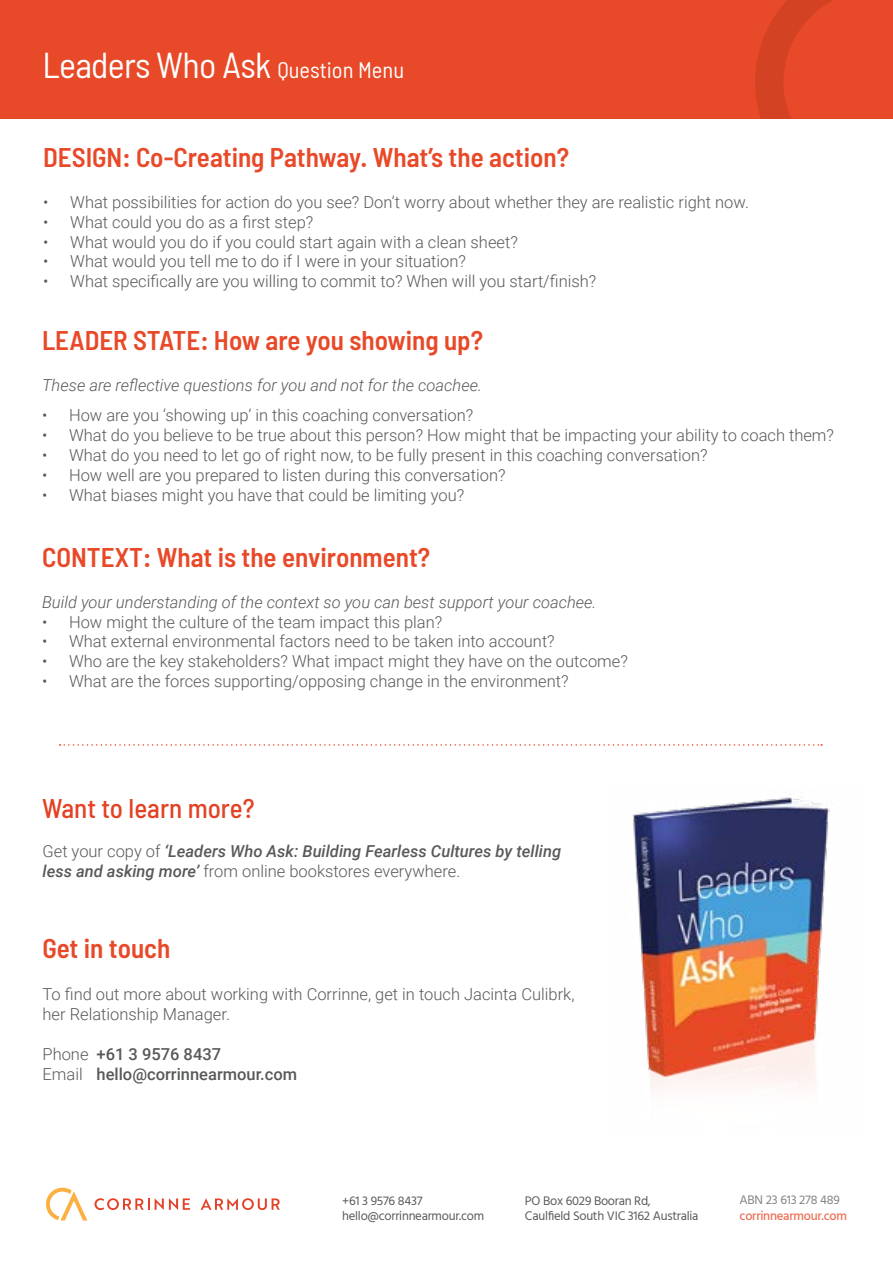
<style>
.page{position:relative;width:893px;height:1263px;background:#fff}
.page>*{position:absolute;margin:0;border:0;box-sizing:border-box;transform-origin:0 0}
.t1{font:semi-condensed 36px "Barlow";letter-spacing:-.02em;color:#fff}
.t2{font:600 semi-condensed 27px "Barlow";color:#e84928}
.t3{font:500 semi-condensed 27px "Barlow";color:#e34224}
.t4{font:300 16.5px/19.8px "Roboto";color:#58595b}
.t5{font:italic 300 16.5px "Roboto";color:#58595b}
.t6{font:italic 500 16.5px/19.8px "Roboto";color:#58595b}
.t7{font:500 16.5px/19.8px "Roboto";color:#58595b}
.t8{font:12.75px/15.3px "Hind";letter-spacing:-.02em;color:#58595b}
.t9{font:500 12.75px "Hind";letter-spacing:-.02em;color:#ed6d53}
.t10{font:12.75px "Hind";letter-spacing:-.02em;color:#808285}
.s1{font-size:22.5px}
.s2{font-weight:300;font-style:normal}
.s3{font-weight:300}
</style>
<div class="page">
<div style="left:0;top:0;width:893px;height:118px;background:#e84928"></div>
<svg style="left:755px;top:0;width:78px;height:118px"></svg>
<svg style="left:94px;top:1198px;width:96px;height:12px"></svg>
<svg style="left:201px;top:1198px;width:79px;height:12px"></svg>
<svg style="left:46px;top:1188px;width:41px;height:32px"></svg>
<img style="left:633px;top:797px;width:197px;height:293px">
<svg style="left:60px;top:744px;width:762px;height:2px"></svg>
<h1 class="t1" style="left:43px;top:43px;width:363px">Leaders Who Ask <span class="s1">Question Menu</span></h1>
<h2 class="t2" style="left:43px;top:141px;width:527px">DESIGN: Co-Creating Pathway. What’s the action?</h2>
<p class="t4" style="left:43px;top:192px;width:707px">• What possibilities for action do you see? Don’t worry about whether they are realistic right now.</p>
<p class="t4" style="left:43px;top:211px;width:272px">• What could you do as a first step?</p>
<p class="t4" style="left:43px;top:231px;width:476px">• What would you do if you could start again with a clean sheet?</p>
<p class="t4" style="left:43px;top:251px;width:424px">• What would you tell me to do if I were in your situation?</p>
<p class="t4" style="left:43px;top:271px;width:555px">• What specifically are you willing to commit to? When will you start/finish?</p>
<h2 class="t2" style="left:42px;top:324px;width:443px">LEADER STATE: How are you showing up?</h2>
<p class="t5" style="left:42px;top:373px;width:441px">These are reflective questions for you and not for the coachee.</p>
<p class="t4" style="left:42px;top:405px;width:433px">• How are you ‘showing up’ in this coaching conversation?</p>
<p class="t4" style="left:42px;top:425px;width:794px">• What do you believe to be true about this person? How might that be impacting your ability to coach them?</p>
<p class="t4" style="left:42px;top:445px;width:667px">• What do you need to let go of right now, to be fully present in this coaching conversation?</p>
<p class="t4" style="left:42px;top:464px;width:465px">• How well are you prepared to listen during this conversation?</p>
<p class="t4" style="left:42px;top:484px;width:424px">• What biases might you have that could be limiting you?</p>
<h2 class="t2" style="left:42px;top:541px;width:390px">CONTEXT: What is the environment?</h2>
<p class="t5" style="left:42px;top:590px;width:556px">Build your understanding of the context so you can best support your coachee.</p>
<p class="t4" style="left:42px;top:611px;width:402px">• How might the culture of the team impact this plan?</p>
<p class="t4" style="left:42px;top:631px;width:514px">• What external environmental factors need to be taken into account?</p>
<p class="t4" style="left:42px;top:651px;width:587px">• Who are the key stakeholders? What impact might they have on the outcome?</p>
<p class="t4" style="left:42px;top:670px;width:528px">• What are the forces supporting/opposing change in the environment?</p>
<h2 class="t3" style="left:42px;top:791px;width:214px">Want to learn more?</h2>
<p class="t6" style="left:43px;top:841px;width:520px"><span class="s2">Get your copy of</span> ‘Leaders Who Ask: Building Fearless Cultures by telling less and asking more’ <span class="s2">from online bookstores everywhere.</span></p>
<h2 class="t2" style="left:43px;top:932px;width:129px">Get in touch</h2>
<p class="t4" style="left:43px;top:984px;width:533px">To find out more about working with Corrinne, get in touch Jacinta Culibrk, her Relationship Manager.</p>
<p class="t7" style="left:43px;top:1043px;width:256px"><span class="s3">Phone</span> +61 3 9576 8437<br><span class="s3">Email</span> hello@corrinnearmour.com</p>
<p class="t8" style="left:342px;top:1194px;width:143px">+61 3 9576 8437 hello@corrinnearmour.com</p>
<p class="t8" style="left:525px;top:1194px;width:127px">PO Box 6029 Booran Rd,</p>
<p class="t10" style="left:740px;top:1191px;width:102px">ABN 23 613 278 489</p>
<p class="t8" style="left:525px;top:1209px;width:175px">Caulfield South VIC 3162 Australia</p>
<p class="t9" style="left:740px;top:1207px;width:109px">corrinnearmour.com</p>
</div>
